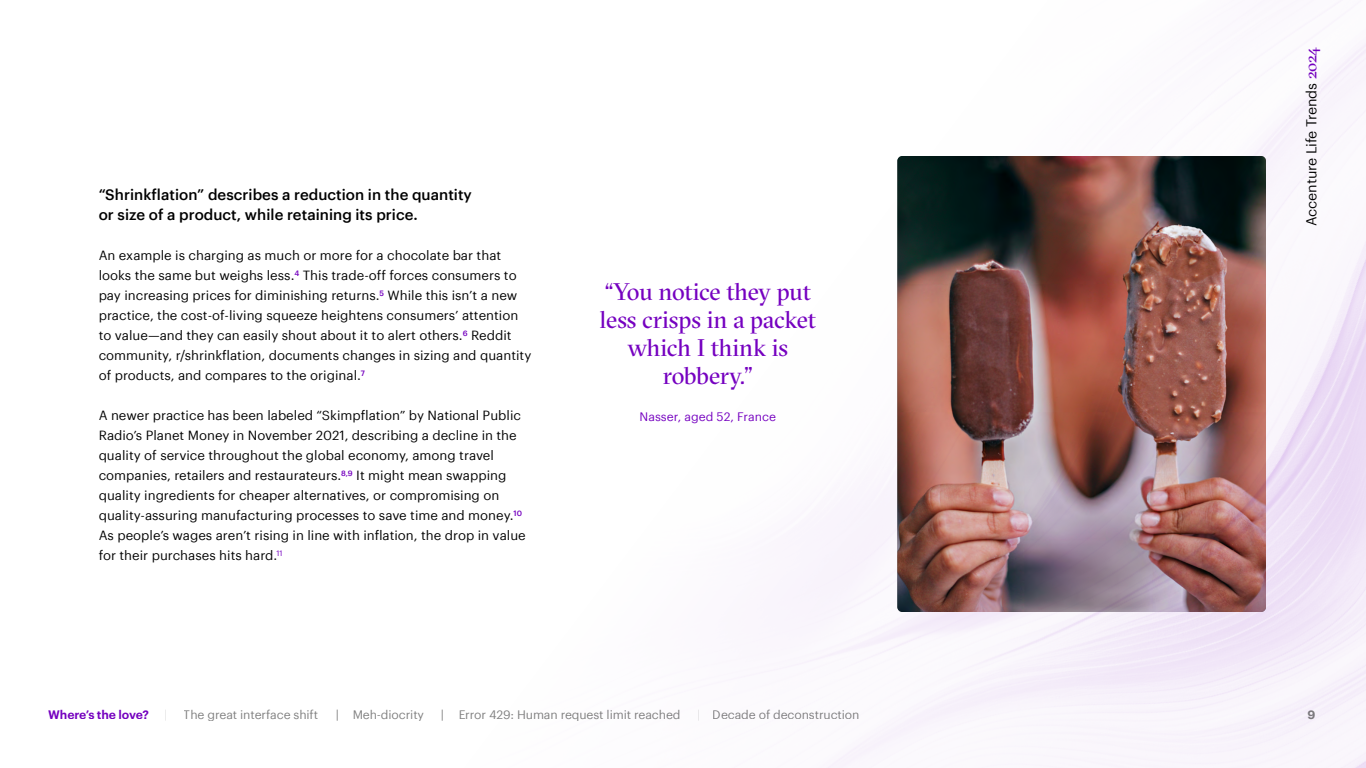
<style>
.page{position:relative;width:1366px;height:768px;background:#fff}
.page>*{position:absolute;margin:0;border:0;box-sizing:border-box;transform-origin:0 0}
.t1{font:24px/28px "GT Sectra Fine";letter-spacing:-.01em;color:#7500c0;text-align:center}
.t2{font:500 15px/20px "Graphik";color:#000}
.t3{font:14px "Graphik";letter-spacing:-.01em;color:#000}
.t4{font:13px/20px "Graphik";color:#000}
.t5{font:12px "Graphik";letter-spacing:-.01em;color:#808080}
.t6{font:12px "Graphik";color:#7500c0}
.t7{font:600 12px "Graphik";letter-spacing:-.01em;color:#7500bf}
.t8{font:600 12px "Graphik";color:#808080}
.s1{font-family:"GT Sectra Fine";font-size:16px;color:#7500c0}
.s2{font-weight:400;color:#808080}
</style>
<div class="page">
<img style="left:731px;top:0;width:635px;height:768px">
<p class="t2" style="left:99px;top:183px;width:375px">“Shrinkflation” describes a reduction in the quantity or size of a product, while retaining its price.</p>
<p class="t4" style="left:99px;top:244px;width:434px">An example is charging as much or more for a chocolate bar that looks the same but weighs less.<sup>4</sup> This trade-off forces consumers to pay increasing prices for diminishing returns.<sup>5</sup> While this isn’t a new practice, the cost-of-living squeeze heightens consumers’ attention to value—and they can easily shout about it to alert others.<sup>6</sup> Reddit community, r/shrinkflation, documents changes in sizing and quantity of products, and compares to the original.<sup>7</sup></p>
<p class="t4" style="left:99px;top:404px;width:429px">A newer practice has been labeled “Skimpflation” by National Public Radio’s Planet Money in November 2021, describing a decline in the quality of service throughout the global economy, among travel companies, retailers and restaurateurs.<sup>8,9</sup> It might mean swapping quality ingredients for cheaper alternatives, or compromising on quality-assuring manufacturing processes to save time and money.<sup>10<br></sup>As people’s wages aren’t rising in line with inflation, the drop in value for their purchases hits hard.<sup>11</sup></p>
<h1 class="t1" style="left:600px;top:278px;width:218px">“You notice they put less crisps in a packet which I think is robbery.”</h1>
<p class="t6" style="left:640px;top:408px;width:138px">Nasser, aged 52, France</p>
<p class="t3" style="left:1301px;top:226px;width:181px;rotate:-90deg">Accenture Life Trends <span class="s1">2024</span></p>
<p class="t7" style="left:48px;top:705px;width:120px">Where’s the love? <span class="s2">|</span></p>
<p class="t5" style="left:184px;top:705px;width:136px">The great interface shift</p>
<p class="t5" style="left:335px;top:705px;width:91px">| Meh-diocrity</p>
<p class="t5" style="left:440px;top:705px;width:242px">| Error 429: Human request limit reached</p>
<p class="t5" style="left:697px;top:705px;width:164px">| Decade of deconstruction</p>
<p class="t8" style="left:1307px;top:706px;width:10px">9</p>
</div>
